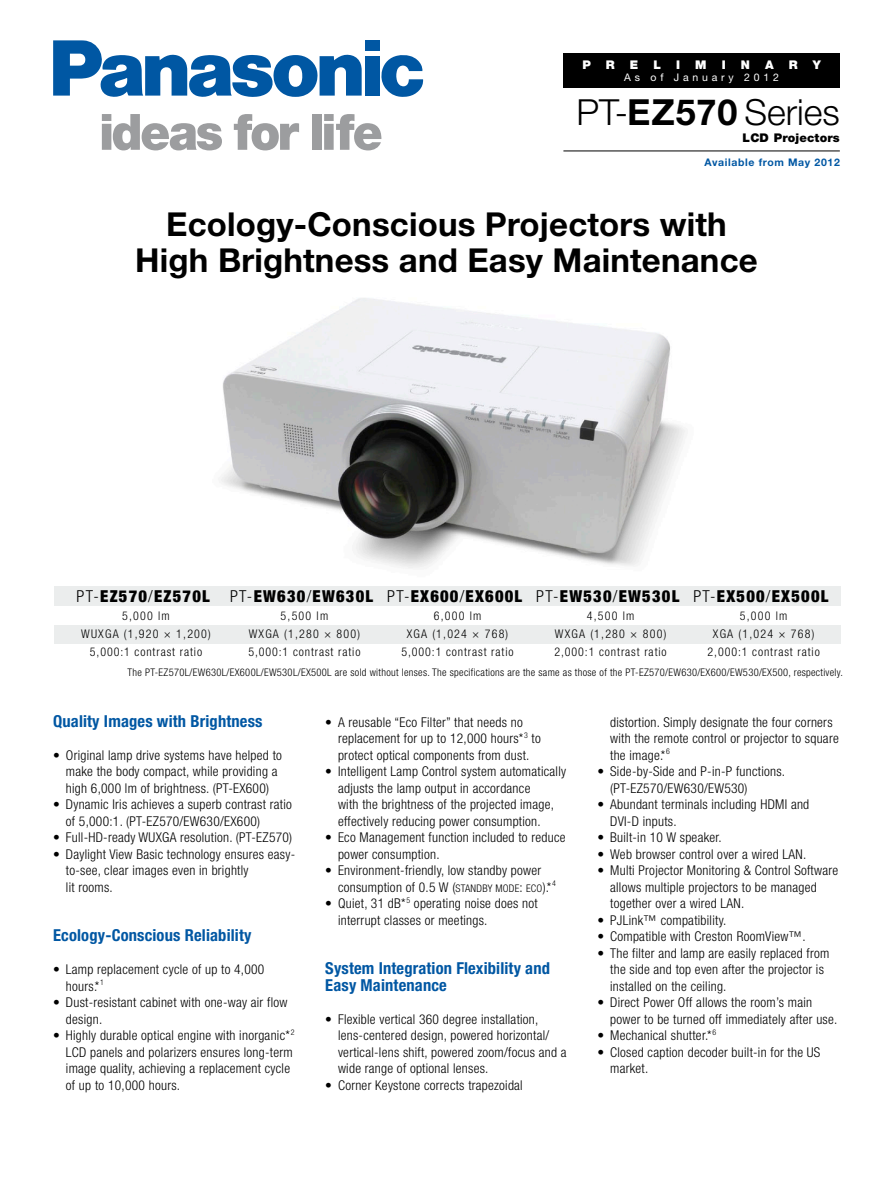
<style>
.page{position:relative;width:893px;height:1188px;background:#fff}
.page>*{position:absolute;margin:0;border:0;box-sizing:border-box;transform-origin:0 0}
.t1{font:300 36px "Helvetica Neue";color:#000}
.t2{font:700 33px/36px "Helvetica Neue";letter-spacing:.005em;color:#000;text-align:center}
.t3{font:700 condensed 16.5px/16.5px "Helvetica Neue";letter-spacing:.01em;color:#0057a3}
.t4{font:900 condensed 16.5px "Helvetica Neue";letter-spacing:.075em;color:#000}
.t5{font:300 condensed 13.5px/16.5px "Helvetica Neue";letter-spacing:.02em;color:#000}
.t6{font:300 condensed 12px/18px "Helvetica Neue";letter-spacing:.075em;color:#000;text-align:center}
.t7{font:900 12px "Helvetica Neue";letter-spacing:.015em;color:#000}
.t8{font:900 12px "Helvetica Neue";color:#fff}
.t9{font:300 condensed 10.5px "Helvetica Neue";letter-spacing:.03em;color:#000}
.t10{font:700 10.5px "Helvetica Neue";letter-spacing:.06em;color:#0057a3}
.t11{font:10.5px "Helvetica Neue";letter-spacing:.36em;color:#fff}
.s1{font-weight:700}
.s2{font-weight:300}
.s3{font-size:10.5px}
</style>
<div class="page">
<svg style="left:102px;top:114px;width:120px;height:36px"></svg>
<svg style="left:234px;top:114px;width:65px;height:36px"></svg>
<div style="left:312px;top:114px;width:9px;height:36px;background:#9c9d9f"></div>
<svg style="left:324px;top:114px;width:57px;height:36px"></svg>
<svg style="left:53px;top:40px;width:309px;height:57px"></svg>
<div style="left:365px;top:56px;width:14px;height:40px;background:#0057a3"></div>
<div style="left:365px;top:40px;width:14px;height:11px;background:#0057a3"></div>
<svg style="left:381px;top:55px;width:42px;height:42px"></svg>
<div style="left:563px;top:53px;width:277px;height:34px;background:#000"></div>
<hr style="left:563px;top:151px;width:277px;height:1px;background:#000">
<img style="left:193px;top:298px;width:550px;height:289px">
<div style="left:55px;top:625px;width:786px;height:18px;background:#ebeded"></div>
<div style="left:55px;top:587px;width:786px;height:19px;background:#ebeded"></div>
<p class="t8" style="left:582px;top:57px;width:10px">P</p>
<p class="t8" style="left:606px;top:57px;width:10px">R</p>
<p class="t8" style="left:630px;top:57px;width:10px">E</p>
<p class="t8" style="left:653px;top:57px;width:9px">L</p>
<p class="t8" style="left:676px;top:57px;width:5px">I</p>
<p class="t8" style="left:695px;top:57px;width:13px">M</p>
<p class="t8" style="left:722px;top:57px;width:5px">I</p>
<p class="t8" style="left:741px;top:57px;width:11px">N</p>
<p class="t8" style="left:765px;top:57px;width:10px">A</p>
<p class="t8" style="left:789px;top:57px;width:10px">R</p>
<p class="t8" style="left:813px;top:57px;width:10px">Y</p>
<p class="t11" style="left:624px;top:71px;width:156px">As of January 2012</p>
<h1 class="t1" style="left:577px;top:91px;width:265px">PT-<span class="s1">EZ570</span> Series</h1>
<p class="t7" style="left:743px;top:131px;width:99px">LCD Projectors</p>
<p class="t10" style="left:704px;top:156px;width:137px">Available from May 2012</p>
<h2 class="t2" style="left:135px;top:206px;width:624px">Ecology-Conscious Projectors with<br>High Brightness and Easy Maintenance</h2>
<p class="t4" style="left:77px;top:586px;width:135px"><span class="s2">PT-</span>EZ570<span class="s2">/</span>EZ570L</p>
<p class="t6" style="left:81px;top:607px;width:131px">5,000 lm<br>WUXGA (1,920 × 1,200)<br>5,000:1 contrast ratio</p>
<p class="t4" style="left:693px;top:586px;width:137px"><span class="s2">PT-</span>EX500<span class="s2">/</span>EX500L</p>
<p class="t6" style="left:708px;top:607px;width:114px">5,000 lm<br>XGA (1,024 × 768)<br>2,000:1 contrast ratio</p>
<p class="t9" style="left:127px;top:666px;width:717px">The PT-EZ570L/EW630L/EX600L/EW530L/EX500L are sold without lenses. The specifications are the same as those of the PT-EZ570/EW630/EX600/EW530/EX500, respectively.</p>
<p class="t4" style="left:230px;top:586px;width:145px"><span class="s2">PT-</span>EW630<span class="s2">/</span>EW630L</p>
<p class="t6" style="left:248px;top:607px;width:114px">5,500 lm<br>WXGA (1,280 × 800)<br>5,000:1 contrast ratio</p>
<p class="t4" style="left:387px;top:586px;width:137px"><span class="s2">PT-</span>EX600<span class="s2">/</span>EX600L</p>
<p class="t6" style="left:401px;top:607px;width:114px">6,000 lm<br>XGA (1,024 × 768)<br>5,000:1 contrast ratio</p>
<p class="t4" style="left:536px;top:586px;width:145px"><span class="s2">PT-</span>EW530<span class="s2">/</span>EW530L</p>
<p class="t6" style="left:555px;top:607px;width:114px">4,500 lm<br>WXGA (1,280 × 800)<br>2,000:1 contrast ratio</p>
<p class="t3" style="left:53px;top:712px;width:211px">Quality Images with Brightness</p>
<p class="t5" style="left:66px;top:746px;width:218px;text-indent:-13px">• Original lamp drive systems have helped to make the body compact, while providing a high 6,000 lm of brightness. (PT-EX600)</p>
<p class="t5" style="left:66px;top:796px;width:228px;text-indent:-13px">• Dynamic Iris achieves a superb contrast ratio of 5,000:1. (PT-EZ570/EW630/EX600)</p>
<p class="t5" style="left:53px;top:829px;width:241px">• Full-HD-ready WUXGA resolution. (PT-EZ570)</p>
<p class="t5" style="left:66px;top:845px;width:231px;text-indent:-13px">• Daylight View Basic technology ensures easy&shy;to-see, clear images even in brightly<br>lit rooms.</p>
<p class="t3" style="left:53px;top:927px;width:200px">Ecology-Conscious Reliability</p>
<p class="t5" style="left:66px;top:961px;width:200px;text-indent:-13px">• Lamp replacement cycle of up to 4,000 hours.*<sup>1</sup></p>
<p class="t5" style="left:66px;top:994px;width:223px;text-indent:-13px">• Dust-resistant cabinet with one-way air flow design.</p>
<p class="t5" style="left:66px;top:1027px;width:230px;text-indent:-13px">• Highly durable optical engine with inorganic*<sup>2<br></sup>LCD panels and polarizers ensures long-term image quality, achieving a replacement cycle of up to 10,000 hours.</p>
<p class="t5" style="left:338px;top:713px;width:204px;text-indent:-13px">• A reusable “Eco Filter” that needs no replacement for up to 12,000 hours*<sup>3</sup> to protect optical components from dust.</p>
<p class="t5" style="left:338px;top:763px;width:230px;text-indent:-13px">• Intelligent Lamp Control system automatically adjusts the lamp output in accordance<br>with the brightness of the projected image, effectively reducing power consumption.</p>
<p class="t5" style="left:338px;top:829px;width:229px;text-indent:-13px">• Eco Management function included to reduce power consumption.</p>
<p class="t5" style="left:338px;top:862px;width:219px;text-indent:-13px">• Environment-friendly, low standby power consumption of 0.5 W (<span class="s3">STANDBY MODE</span>: <span class="s3">ECO</span>).*<sup>4</sup></p>
<p class="t5" style="left:338px;top:895px;width:201px;text-indent:-13px">• Quiet, 31 dB*<sup>5</sup> operating noise does not interrupt classes or meetings.</p>
<p class="t3" style="left:325px;top:960px;width:226px">System Integration Flexibility and<br>Easy Maintenance</p>
<p class="t5" style="left:338px;top:1010px;width:230px;text-indent:-13px">• Flexible vertical 360 degree installation, lens-centered design, powered horizontal/ vertical-lens shift, powered zoom/focus and a wide range of optional lenses.</p>
<p class="t5" style="left:325px;top:1076px;width:199px">• Corner Keystone corrects trapezoidal</p>
<p class="t5" style="left:610px;top:713px;width:230px">distortion. Simply designate the four corners with the remote control or projector to square the image.*<sup>6</sup></p>
<p class="t5" style="left:610px;top:763px;width:176px;text-indent:-13px">• Side-by-Side and P-in-P functions. (PT-EZ570/EW630/EW530)</p>
<p class="t5" style="left:610px;top:796px;width:201px;text-indent:-13px">• Abundant terminals including HDMI and<br>DVI-D inputs.</p>
<p class="t5" style="left:597px;top:829px;width:126px">• Built-in 10 W speaker.</p>
<p class="t5" style="left:597px;top:845px;width:210px">• Web browser control over a wired LAN.</p>
<p class="t5" style="left:610px;top:862px;width:229px;text-indent:-13px">• Multi Projector Monitoring &amp; Control Software allows multiple projectors to be managed together over a wired LAN.</p>
<p class="t5" style="left:597px;top:911px;width:130px">• PJLink™ compatibility.</p>
<p class="t5" style="left:597px;top:928px;width:210px">• Compatible with Creston RoomView™.</p>
<p class="t5" style="left:610px;top:944px;width:221px;text-indent:-13px">• The filter and lamp are easily replaced from the side and top even after the projector is installed on the ceiling.</p>
<p class="t5" style="left:610px;top:994px;width:229px;text-indent:-13px">• Direct Power Off allows the room’s main power to be turned off immediately after use.</p>
<p class="t5" style="left:597px;top:1027px;width:120px">• Mechanical shutter.*<sup>6</sup></p>
<p class="t5" style="left:610px;top:1043px;width:212px;text-indent:-13px">• Closed caption decoder built-in for the US market.</p>
</div>
